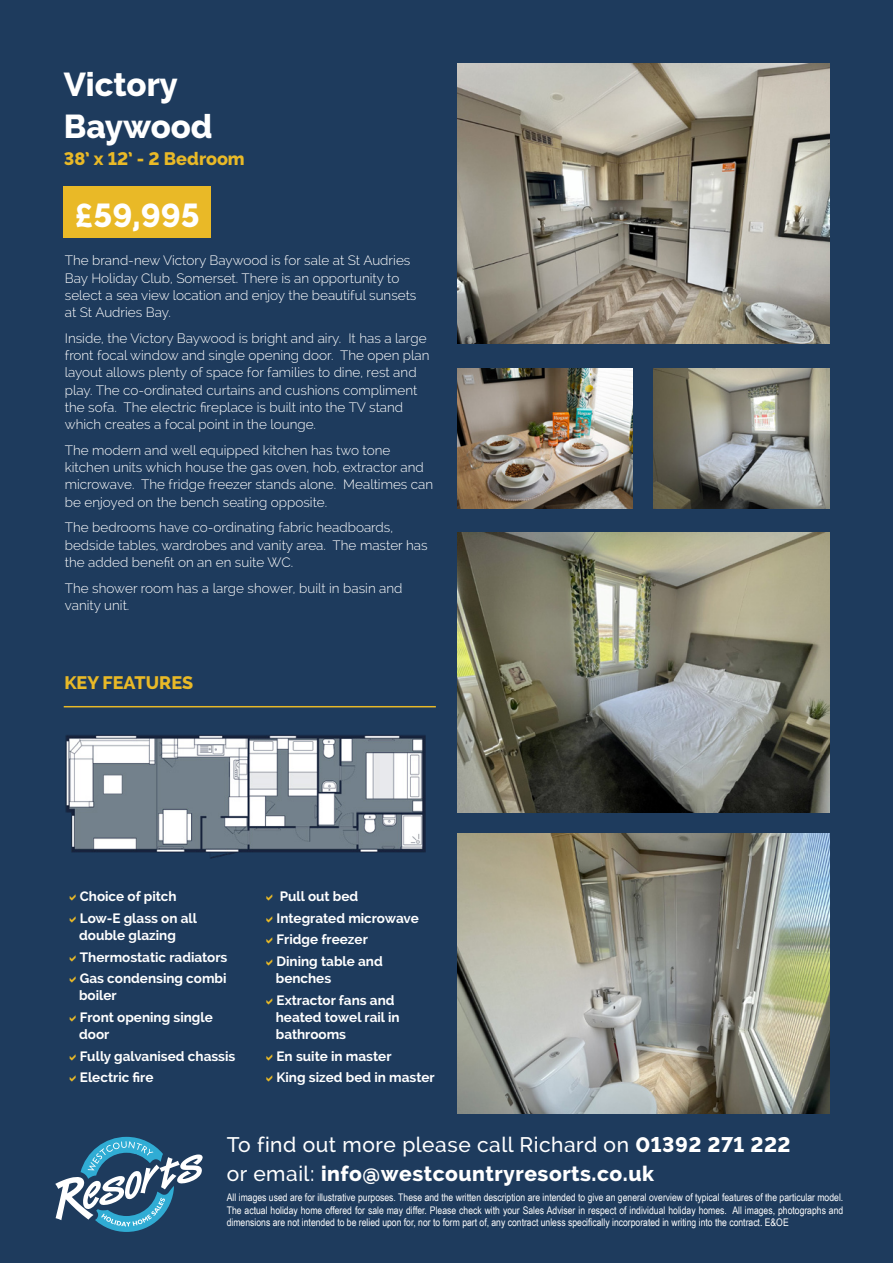
<style>
.page{position:relative;width:893px;height:1263px;background:#1e3b5d}
.page>*{position:absolute;margin:0;border:0;box-sizing:border-box;transform-origin:0 0}
.t1{font:800 33px/42px "Raleway";color:#fff}
.t2{font:500 21px/28.8px "Raleway";letter-spacing:.025em;color:#fff}
.t3{font:800 18px "Raleway";color:#e9b927}
.t4{font:300 13.5px/17.2px "Raleway";color:#fff}
.t5{font:700 13.5px/17.2px "Raleway";color:#fff}
.t6{font:10.5px/12.6px "Arial Narrow";color:#fff;text-align:justify}
.s1{font-weight:800}
</style>
<div class="page">
<img style="left:457px;top:833px;width:372px;height:280px">
<img style="left:457px;top:532px;width:372px;height:280px">
<img style="left:457px;top:368px;width:176px;height:140px">
<svg style="left:55px;top:1137px;width:148px;height:95px"></svg>
<div style="left:64px;top:187px;width:147px;height:51px;background:#e9b927"></div>
<img style="left:65px;top:735px;width:361px;height:124px">
<img style="left:654px;top:368px;width:175px;height:140px">
<img style="left:457px;top:64px;width:372px;height:280px">
<hr style="left:64px;top:706px;width:372px;height:1px;background:#e9b927">
<p class="t1" style="left:64px;top:64px;width:150px">Victory<br>Baywood</p>
<p class="t3" style="left:64px;top:148px;width:183px">38’ x 12’ - 2 Bedroom</p>
<p class="t1" style="left:75px;top:195px;width:126px">£59,995</p>
<p class="t4" style="left:65px;top:252px;width:353px">The brand-new Victory Baywood is for sale at St Audries Bay Holiday Club, Somerset. There is an opportunity to select a sea view location and enjoy the beautiful sunsets at St Audries Bay.</p>
<p class="t4" style="left:65px;top:329px;width:366px">Inside, the Victory Baywood is bright and airy. It has a large front focal window and single opening door. The open plan layout allows plenty of space for families to dine, rest and play. The co-ordinated curtains and cushions compliment the sofa. The electric fireplace is built into the TV stand which creates a focal point in the lounge.</p>
<p class="t4" style="left:65px;top:441px;width:370px">The modern and well equipped kitchen has two tone kitchen units which house the gas oven, hob, extractor and microwave. The fridge freezer stands alone. Mealtimes can be enjoyed on the bench seating opposite.</p>
<p class="t4" style="left:65px;top:519px;width:364px">The bedrooms have co-ordinating fabric headboards, bedside tables, wardrobes and vanity area. The master has the added benefit on an en suite WC.</p>
<p class="t4" style="left:65px;top:579px;width:339px">The shower room has a large shower, built in basin and vanity unit.</p>
<p class="t3" style="left:64px;top:673px;width:130px">KEY FEATURES</p>
<p class="t5" style="left:80px;top:888px;width:98px">Choice of pitch</p>
<p class="t5" style="left:79px;top:910px;width:120px">Low-E glass on all double glazing</p>
<p class="t5" style="left:80px;top:948px;width:149px">Thermostatic radiators</p>
<p class="t5" style="left:79px;top:970px;width:149px">Gas condensing combi boiler</p>
<p class="t5" style="left:79px;top:1009px;width:135px">Front opening single door</p>
<p class="t5" style="left:80px;top:1047px;width:157px">Fully galvanised chassis</p>
<p class="t5" style="left:80px;top:1069px;width:75px">Electric fire</p>
<p class="t5" style="left:280px;top:888px;width:80px">Pull out bed</p>
<p class="t5" style="left:277px;top:910px;width:144px">Integrated microwave</p>
<p class="t5" style="left:277px;top:931px;width:93px">Fridge freezer</p>
<p class="t5" style="left:276px;top:953px;width:109px">Dining table and benches</p>
<p class="t5" style="left:276px;top:991px;width:125px">Extractor fans and heated towel rail in bathrooms</p>
<p class="t5" style="left:277px;top:1047px;width:117px">En suite in master</p>
<p class="t5" style="left:277px;top:1069px;width:160px">King sized bed in master</p>
<p class="t2" style="left:227px;top:1130px;width:565px">To find out more please call Richard on <span class="s1">01392 271 222 </span>or email: <span class="s1">info@westcountryresorts.co.uk</span></p>
<p class="t6" style="left:227px;top:1191px;width:618px">All images used are for illustrative purposes. These and the written description are intended to give an general overview of typical features of the particular model.<br>The actual holiday home offered for sale may differ. Please check with your Sales Adviser in respect of individual holiday homes. All images, photographs and dimensions are not intended to be relied upon for, nor to form part of, any contract unless specifically incorporated in writing into the contract. E&amp;OE</p>
</div>
